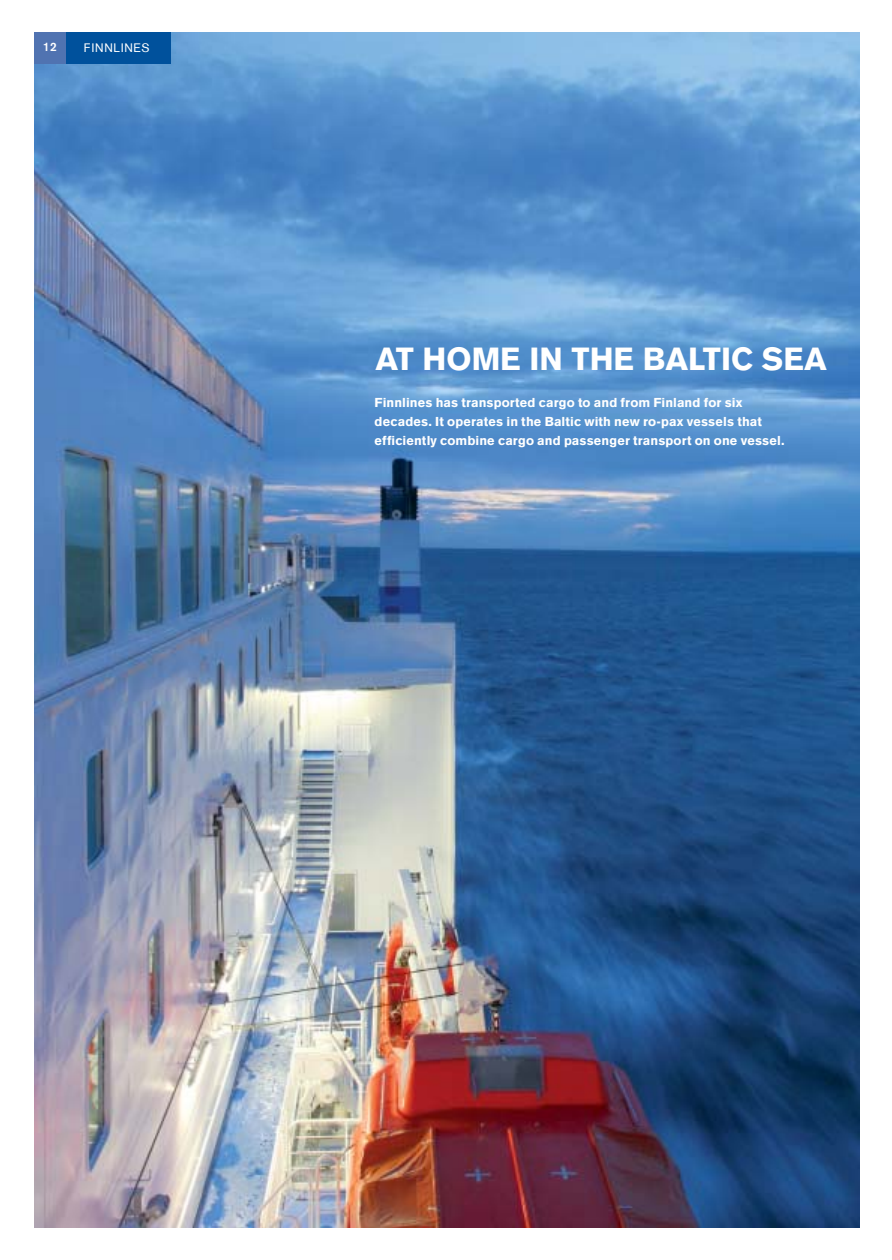
<style>
.page{position:relative;width:892px;height:1260px;background:#fff}
.page>*{position:absolute;margin:0;border:0;box-sizing:border-box;transform-origin:0 0}
.t1{font:900 31.5px "Basic Commercial LT Com";color:#fff}
.t2{font:900 12.75px/18.8px "Basic Commercial LT Com";letter-spacing:.01em;color:#fff}
.t3{font:12px "Basic Commercial LT Com";letter-spacing:.05em;color:#fff}
.t4{font:700 12px "Basic Commercial LT Com";color:#fff}
</style>
<div class="page">
<img style="left:34px;top:33px;width:825px;height:1194px">
<div style="left:64px;top:33px;width:107px;height:31px;background:#00519c"></div>
<div style="left:34px;top:33px;width:32px;height:31px;background:#5073b1"></div>
<p class="t4" style="left:43px;top:40px;width:15px">12</p>
<p class="t3" style="left:84px;top:40px;width:67px">FINNLINES</p>
<h1 class="t1" style="left:375px;top:340px;width:452px">AT HOME IN THE BALTIC SEA</h1>
<p class="t2" style="left:374px;top:393px;width:411px">Finnlines has transported cargo to and from Finland for six decades. It operates in the Baltic with new ro-pax vessels that efficiently combine cargo and passenger transport on one vessel.</p>
</div>
